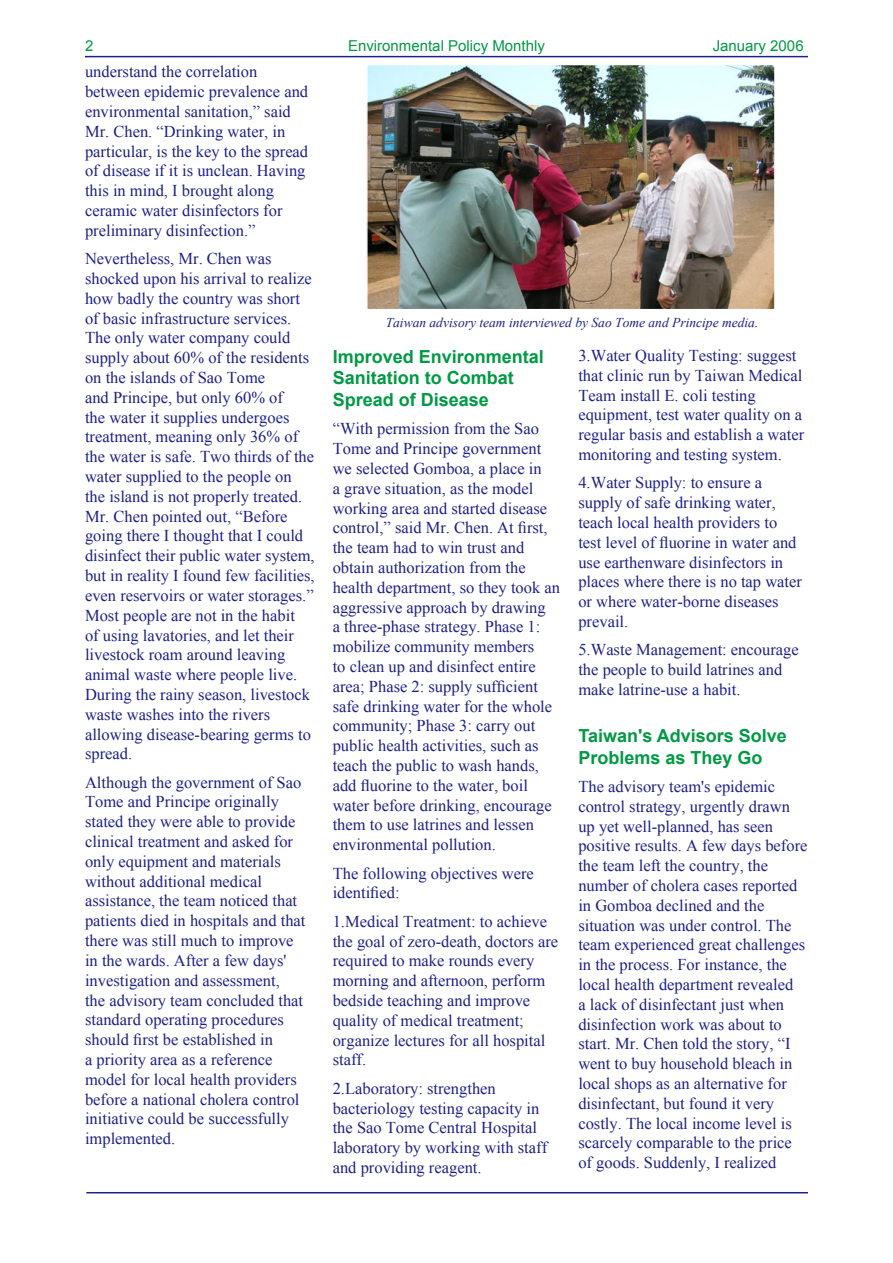
<style>
.page{position:relative;width:893px;height:1263px;background:#fff}
.page>*{position:absolute;margin:0;border:0;box-sizing:border-box;transform-origin:0 0}
.t1{font:700 18px/21.6px "Arial";color:#094}
.t2{font:16.5px/19.8px "Times New Roman";color:#1d2088}
.t3{font:15px "Arial";color:#094}
.t4{font:italic 13.5px "Times New Roman";color:#1d2088}
</style>
<div class="page">
<hr style="left:85px;top:56px;width:723px;height:1px;background:#1d2088">
<hr style="left:86px;top:1192px;width:722px;height:1px;background:#1d2088">
<img style="left:369px;top:67px;width:404px;height:240px">
<div style="left:366px;top:64px;width:410px;height:246px;border:2px solid #fff"></div>
<p class="t2" style="left:85px;top:62px;width:225px">understand the correlation between epidemic prevalence and environmental sanitation,” said<br>Mr. Chen. “Drinking water, in particular, is the key to the spread of disease if it is unclean. Having this in mind, I brought along ceramic water disinfectors for preliminary disinfection.”</p>
<p class="t2" style="left:85px;top:249px;width:231px">Nevertheless, Mr. Chen was shocked upon his arrival to realize how badly the country was short of basic infrastructure services.<br>The only water company could supply about 60% of the residents on the islands of Sao Tome<br>and Principe, but only 60% of<br>the water it supplies undergoes treatment, meaning only 36% of the water is safe. Two thirds of the water supplied to the people on the island is not properly treated.<br>Mr. Chen pointed out, “Before going there I thought that I could disinfect their public water system, but in reality I found few facilities, even reservoirs or water storages.”<br>Most people are not in the habit<br>of using lavatories, and let their livestock roam around leaving animal waste where people live.<br>During the rainy season, livestock waste washes into the rivers allowing disease-bearing germs to spread.</p>
<p class="t2" style="left:85px;top:772px;width:222px">Although the government of Sao<br>Tome and Principe originally stated they were able to provide clinical treatment and asked for only equipment and materials without additional medical assistance, the team noticed that patients died in hospitals and that there was still much to improve in the wards. After a few days' investigation and assessment,<br>the advisory team concluded that standard operating procedures should first be established in<br>a priority area as a reference model for local health providers before a national cholera control initiative could be successfully implemented.</p>
<p class="t3" style="left:348px;top:36px;width:198px">Environmental Policy Monthly</p>
<p class="t3" style="left:713px;top:36px;width:92px">January 2006</p>
<p class="t4" style="left:386px;top:313px;width:374px">Taiwan advisory team interviewed by Sao Tome and Principe media.</p>
<p class="t1" style="left:333px;top:346px;width:213px">Improved Environmental<br>Sanitation to Combat<br>Spread of Disease</p>
<p class="t2" style="left:333px;top:419px;width:229px">“With permission from the Sao<br>Tome and Principe government we selected Gomboa, a place in<br>a grave situation, as the model working area and started disease control,” said Mr. Chen. At first, the team had to win trust and obtain authorization from the health department, so they took an aggressive approach by drawing<br>a three-phase strategy. Phase 1: mobilize community members<br>to clean up and disinfect entire area; Phase 2: supply sufficient safe drinking water for the whole community; Phase 3: carry out public health activities, such as teach the public to wash hands, add fluorine to the water, boil water before drinking, encourage them to use latrines and lessen environmental pollution.</p>
<p class="t2" style="left:333px;top:863px;width:203px">The following objectives were identified:</p>
<p class="t2" style="left:333px;top:911px;width:227px">1.Medical Treatment: to achieve the goal of zero-death, doctors are required to make rounds every morning and afternoon, perform bedside teaching and improve quality of medical treatment; organize lectures for all hospital staff.</p>
<p class="t2" style="left:333px;top:1078px;width:216px">2.Laboratory: strengthen bacteriology testing capacity in the Sao Tome Central Hospital laboratory by working with staff and providing reagent.</p>
<p class="t2" style="left:578px;top:345px;width:227px">3.Water Quality Testing: suggest that clinic run by Taiwan Medical<br>Team install E. coli testing equipment, test water quality on a regular basis and establish a water monitoring and testing system.</p>
<p class="t2" style="left:578px;top:473px;width:225px">4.Water Supply: to ensure a supply of safe drinking water, teach local health providers to test level of fluorine in water and use earthenware disinfectors in places where there is no tap water or where water-borne diseases prevail.</p>
<p class="t2" style="left:578px;top:640px;width:222px">5.Waste Management: encourage the people to build latrines and make latrine-use a habit.</p>
<p class="t1" style="left:578px;top:725px;width:210px">Taiwan's Advisors Solve<br>Problems as They Go</p>
<p class="t2" style="left:578px;top:776px;width:231px">The advisory team's epidemic control strategy, urgently drawn up yet well-planned, has seen positive results. A few days before the team left the country, the number of cholera cases reported in Gomboa declined and the situation was under control. The team experienced great challenges in the process. For instance, the local health department revealed<br>a lack of disinfectant just when disinfection work was about to start. Mr. Chen told the story, “I went to buy household bleach in local shops as an alternative for disinfectant, but found it very costly. The local income level is scarcely comparable to the price of goods. Suddenly, I realized</p>
</div>
